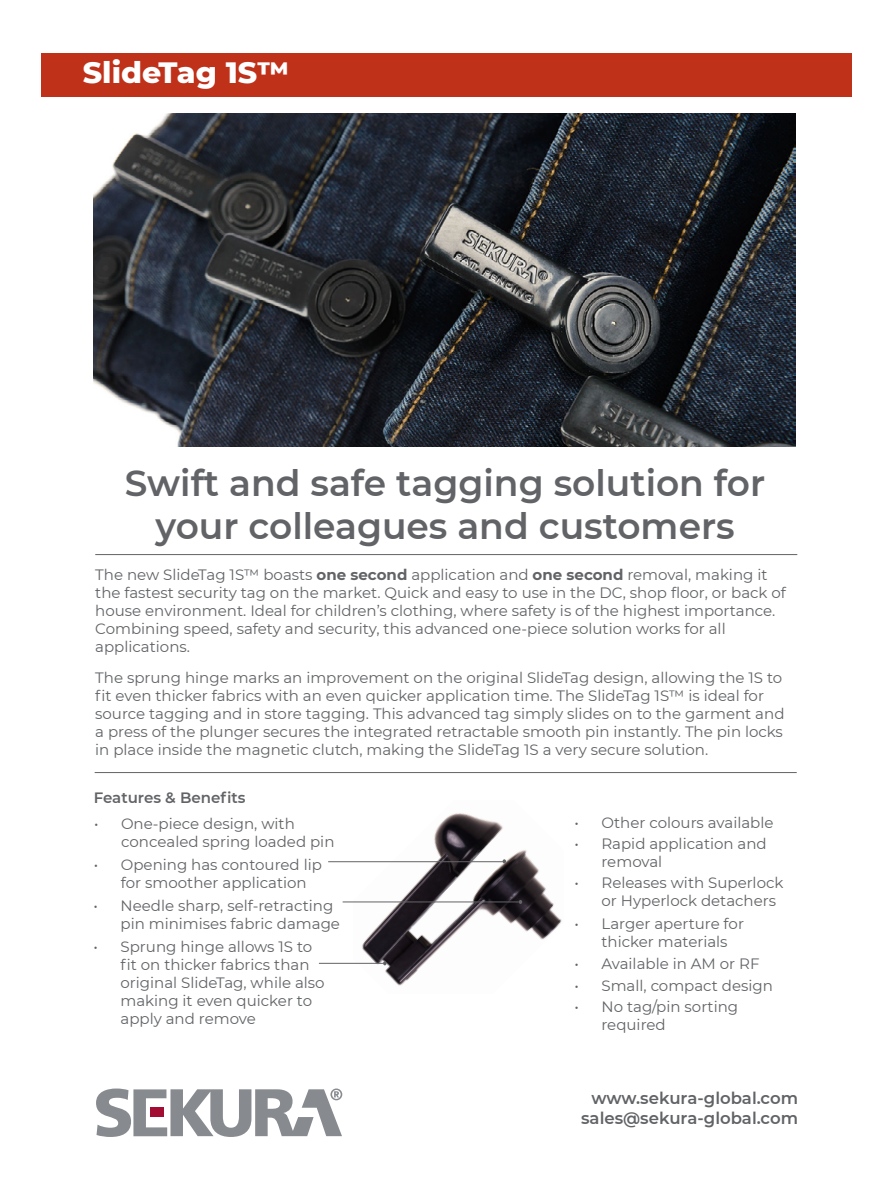
<style>
.page{position:relative;width:893px;height:1191px;background:#fff}
.page>*{position:absolute;margin:0;border:0;box-sizing:border-box;transform-origin:0 0}
.t1{font:600 36px/43.2px "Montserrat";color:#616366;text-align:center}
.t2{font:800 30px "Montserrat";color:#fff}
.t3{font:600 16.5px/19.8px "Montserrat";color:#616366;text-align:right}
.t4{font:15px/18px "Montserrat";color:#616366}
.t5{font:600 15px "Montserrat";color:#616366}
.s1{font-weight:700}
</style>
<div class="page">
<div style="left:41px;top:53px;width:810px;height:43px;background:#c0311a"></div>
<hr style="left:95px;top:554px;width:702px;height:1px;background:#636366">
<hr style="left:95px;top:772px;width:702px;height:1px;background:#636366">
<img style="left:94px;top:114px;width:701px;height:332px">
<img style="left:353px;top:813px;width:209px;height:173px">
<hr style="left:343px;top:901px;width:176px;height:1px;background:#636366">
<svg style="left:519px;top:900px;width:3px;height:4px"></svg>
<svg style="left:96px;top:1088px;width:246px;height:49px"></svg>
<hr style="left:328px;top:861px;width:176px;height:1px;background:#636366">
<hr style="left:319px;top:963px;width:65px;height:1px;background:#636366">
<svg style="left:383px;top:961px;width:4px;height:4px"></svg>
<h2 class="t2" style="left:83px;top:50px;width:208px">SlideTag 1S™</h2>
<h1 class="t1" style="left:125px;top:460px;width:642px">Swift and safe tagging solution for your colleagues and customers</h1>
<p class="t4" style="left:95px;top:565px;width:692px">The new SlideTag 1S™ boasts <span class="s1">one second</span> application and <span class="s1">one second</span> removal, making it the fastest security tag on the market. Quick and easy to use in the DC, shop floor, or back of house environment. Ideal for children’s clothing, where safety is of the highest importance.<br>Combining speed, safety and security, this advanced one-piece solution works for all applications.</p>
<p class="t4" style="left:95px;top:667px;width:691px">The sprung hinge marks an improvement on the original SlideTag design, allowing the 1S to fit even thicker fabrics with an even quicker application time. The SlideTag 1S™ is ideal for source tagging and in store tagging. This advanced tag simply slides on to the garment and a press of the plunger secures the integrated retractable smooth pin instantly. The pin locks in place inside the magnetic clutch, making the SlideTag 1S a very secure solution.</p>
<p class="t5" style="left:94px;top:787px;width:153px">Features &amp; Benefits</p>
<p class="t4" style="left:121px;top:813px;width:215px;text-indent:-27px">• One-piece design, with concealed spring loaded pin</p>
<p class="t4" style="left:121px;top:855px;width:203px;text-indent:-27px">• Opening has contoured lip for smoother application</p>
<p class="t4" style="left:121px;top:896px;width:221px;text-indent:-27px">• Needle sharp, self-retracting pin minimises fabric damage</p>
<p class="t4" style="left:121px;top:937px;width:206px;text-indent:-27px">• Sprung hinge allows 1S to fit on thicker fabrics than original SlideTag, while also making it even quicker to apply and remove</p>
<p class="t4" style="left:574px;top:813px;width:201px">• Other colours available</p>
<p class="t4" style="left:601px;top:834px;width:167px;text-indent:-27px">• Rapid application and removal</p>
<p class="t4" style="left:601px;top:873px;width:183px;text-indent:-27px">• Releases with Superlock or Hyperlock detachers</p>
<p class="t4" style="left:601px;top:914px;width:144px;text-indent:-27px">• Larger aperture for thicker materials</p>
<p class="t4" style="left:574px;top:954px;width:187px">• Available in AM or RF</p>
<p class="t4" style="left:574px;top:976px;width:200px">• Small, compact design</p>
<p class="t4" style="left:601px;top:997px;width:138px;text-indent:-27px">• No tag/pin sorting required</p>
<p class="t3" style="left:581px;top:1088px;width:218px">www.sekura-global.com sales@sekura-global.com</p>
</div>
